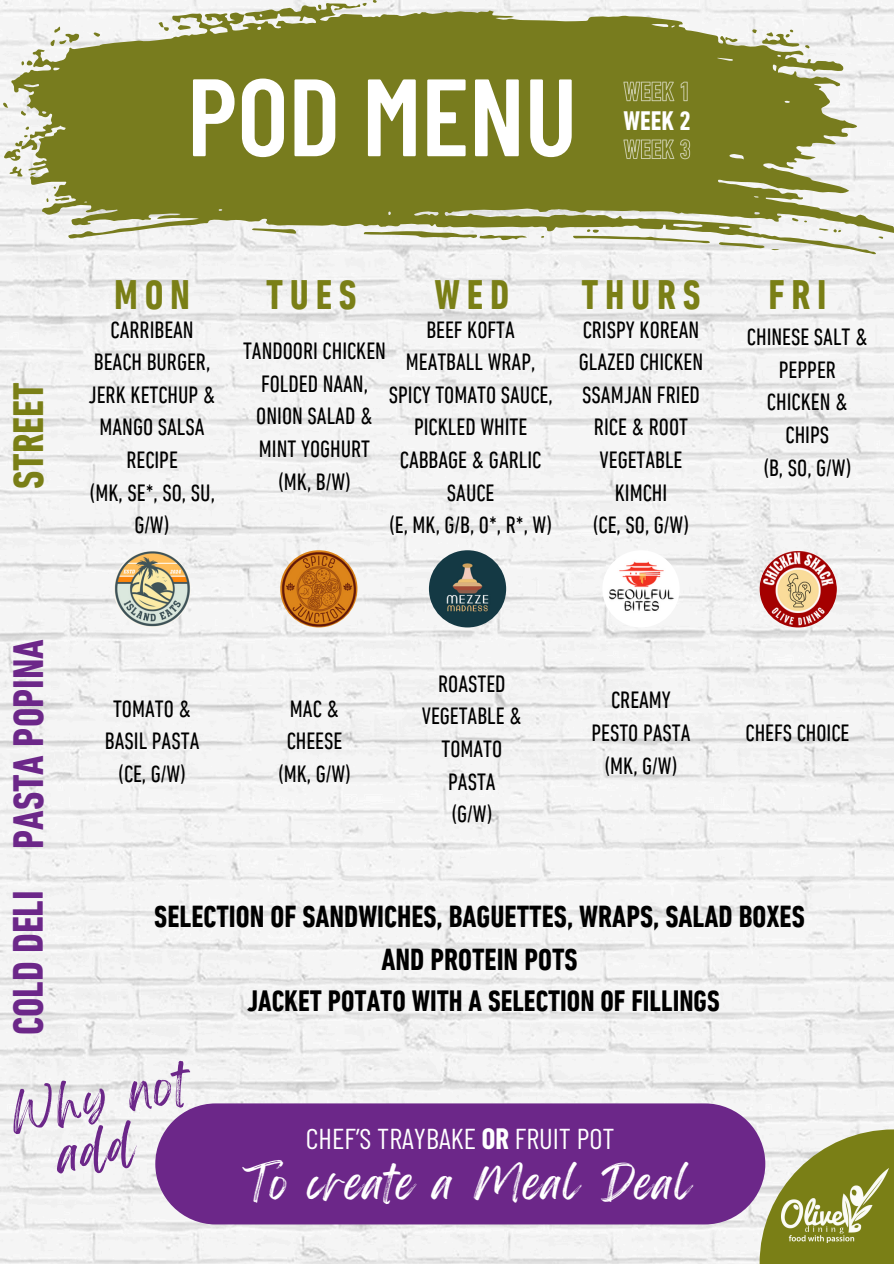
<style>
.page{position:relative;width:894px;height:1264px;background:#fff}
.page>*{position:absolute;margin:0;border:0;box-sizing:border-box;transform-origin:0 0}
.t1{font:600 109.65px "Barlow Condensed";color:#fff}
.t2{font:44.55px "Feeling Passionate";color:#6c2789}
.t3{font:700 condensed 43.2px "DIN Next LT Pro";color:#6c2789}
.t4{font:700 condensed 43.2px "DIN Next LT Pro";color:#7a7f16}
.t5{font:700 condensed 42px "DIN Next LT Pro";letter-spacing:.16em;color:#7a7f16}
.t6{font:39.6px "Feeling Passionate";letter-spacing:.06em;color:#fff}
.t7{font:700 condensed 31.05px/42.8px "DIN Next LT Pro";color:#000;text-align:center}
.t8{font:700 condensed 30px "DIN Next LT Pro";color:#000}
.t9{font:28.65px "Barlow Condensed";color:#fff}
.t10{font:700 condensed 27.3px "DIN Next LT Pro";color:#fff}
.t11{font:condensed 24px/32.7px "DIN Next LT Pro";color:#000;text-align:center}
.s1{font-weight:700}
</style>
<div class="page">
<img style="left:0;top:0;width:893px;height:1263px">
<svg style="left:759px;top:1129px;width:134px;height:134px;fill:#7a7f16"></svg>
<div style="left:155px;top:1103px;width:610px;height:121px;background:#6c2789;border-radius:60px"></div>
<img style="left:781px;top:1168px;width:107px;height:74px">
<svg style="left:11px;top:3px;width:882px;height:252px;fill:#787c1e"></svg>
<svg style="left:363px;top:231px;width:164px;height:9px"></svg>
<svg style="left:718px;top:242px;width:46px;height:6px"></svg>
<svg style="left:252px;top:228px;width:44px;height:6px"></svg>
<svg style="left:178px;top:25px;width:13px;height:5px"></svg>
<svg style="left:55px;top:197px;width:14px;height:4px"></svg>
<svg style="left:725px;top:37px;width:12px;height:6px"></svg>
<svg style="left:94px;top:32px;width:6px;height:5px"></svg>
<svg style="left:21px;top:111px;width:5px;height:5px"></svg>
<svg style="left:50px;top:27px;width:29px;height:19px"></svg>
<svg style="left:3px;top:103px;width:5px;height:5px"></svg>
<svg style="left:771px;top:249px;width:8px;height:2px"></svg>
<svg style="left:158px;top:22px;width:11px;height:9px"></svg>
<svg style="left:318px;top:5px;width:4px;height:6px"></svg>
<svg style="left:878px;top:236px;width:5px;height:3px"></svg>
<svg style="left:362px;top:3px;width:4px;height:3px"></svg>
<svg style="left:752px;top:29px;width:57px;height:19px"></svg>
<svg style="left:21px;top:60px;width:11px;height:5px"></svg>
<svg style="left:4px;top:126px;width:34px;height:51px"></svg>
<svg style="left:573px;top:229px;width:136px;height:14px"></svg>
<svg style="left:791px;top:218px;width:15px;height:4px"></svg>
<svg style="left:818px;top:228px;width:23px;height:5px"></svg>
<svg style="left:623px;top:81px;width:65px;height:21px"></svg>
<svg style="left:623px;top:138px;width:67px;height:22px"></svg>
<img style="left:602px;top:550px;width:77px;height:77px;border-radius:50%">
<img style="left:759px;top:550px;width:77px;height:77px;border-radius:50%">
<img style="left:113px;top:550px;width:78px;height:77px;border-radius:50%">
<img style="left:280px;top:550px;width:77px;height:77px;border-radius:50%">
<img style="left:429px;top:550px;width:77px;height:77px;border-radius:50%">
<svg style="left:53px;top:1118px;width:88px;height:57px"></svg>
<p class="t1" style="left:187px;top:47px;width:391px">POD MENU</p>
<p class="t10" style="left:623px;top:109px;width:69px">WEEK 2</p>
<p class="t4" style="left:11px;top:489px;width:108px;rotate:-90deg">STREET</p>
<p class="t3" style="left:11px;top:849px;width:211px;rotate:-90deg">PASTA POPINA</p>
<p class="t3" style="left:11px;top:1035px;width:146px;rotate:-90deg">COLD DELI</p>
<p class="t5" style="left:114px;top:277px;width:77px">MON</p>
<p class="t5" style="left:266px;top:277px;width:92px">TUES</p>
<p class="t5" style="left:434px;top:278px;width:76px">WED</p>
<p class="t5" style="left:581px;top:278px;width:121px">THURS</p>
<p class="t5" style="left:768px;top:278px;width:60px">FRI</p>
<p class="t11" style="left:89px;top:315px;width:128px">CARRIBEAN<br>BEACH BURGER,<br>JERK KETCHUP &amp;<br>MANGO SALSA<br>RECIPE</p>
<h1 class="t11" style="left:89px;top:478px;width:127px">(MK, SE*, SO, SU,<br>G/W)</h1>
<h2 class="t11" style="left:388px;top:315px;width:165px">BEEF KOFTA<br>MEATBALL WRAP,<br>SPICY TOMATO SAUCE,<br>PICKLED WHITE<br>CABBAGE &amp; GARLIC<br>SAUCE</h2>
<h2 class="t11" style="left:388px;top:511px;width:165px">(E, MK, G/B, O*, R*, W)</h2>
<p class="t11" style="left:243px;top:337px;width:144px">TANDOORI CHICKEN<br>FOLDED NAAN,<br>ONION SALAD &amp;<br>MINT YOGHURT</p>
<h2 class="t11" style="left:278px;top:467px;width:75px">(MK, B/W)</h2>
<h2 class="t11" style="left:578px;top:315px;width:126px">CRISPY KOREAN<br>GLAZED CHICKEN<br>SSAMJAN FRIED<br>RICE &amp; ROOT<br>VEGETABLE<br>KIMCHI</h2>
<h2 class="t11" style="left:592px;top:511px;width:98px">(CE, SO, G/W)</h2>
<p class="t11" style="left:746px;top:323px;width:122px">CHINESE SALT &amp;<br>PEPPER<br>CHICKEN &amp;<br>CHIPS</p>
<p class="t11" style="left:762px;top:453px;width:90px">(B, SO, G/W)</p>
<p class="t11" style="left:105px;top:694px;width:96px">TOMATO &amp;<br>BASIL PASTA</p>
<p class="t11" style="left:118px;top:759px;width:70px">(CE, G/W)</p>
<p class="t11" style="left:287px;top:694px;width:57px;text-align:left">MAC &amp;<br>CHEESE</p>
<p class="t11" style="left:277px;top:759px;width:75px">(MK, G/W)</p>
<p class="t11" style="left:421px;top:669px;width:102px">ROASTED<br>VEGETABLE &amp;<br>TOMATO<br>PASTA</p>
<p class="t11" style="left:451px;top:800px;width:43px">(G/W)</p>
<p class="t11" style="left:591px;top:686px;width:101px">CREAMY<br>PESTO PASTA</p>
<p class="t11" style="left:604px;top:751px;width:75px">(MK, G/W)</p>
<h2 class="t11" style="left:745px;top:718px;width:105px">CHEFS CHOICE</h2>
<p class="t7" style="left:154px;top:897px;width:652px">SELECTION OF SANDWICHES, BAGUETTES, WRAPS, SALAD BOXES<br>AND PROTEIN POTS</p>
<p class="t8" style="left:247px;top:988px;width:474px">JACKET POTATO WITH A SELECTION OF FILLINGS</p>
<p class="t2" style="left:4px;top:1078px;width:180px;rotate:-10deg">Why not</p>
<p class="t9" style="left:306px;top:1120px;width:310px">CHEF’S TRAYBAKE <span class="s1">OR</span> FRUIT POT</p>
<h2 class="t6" style="left:242px;top:1150px;width:450px">To create a Meal Deal</h2>
</div>
